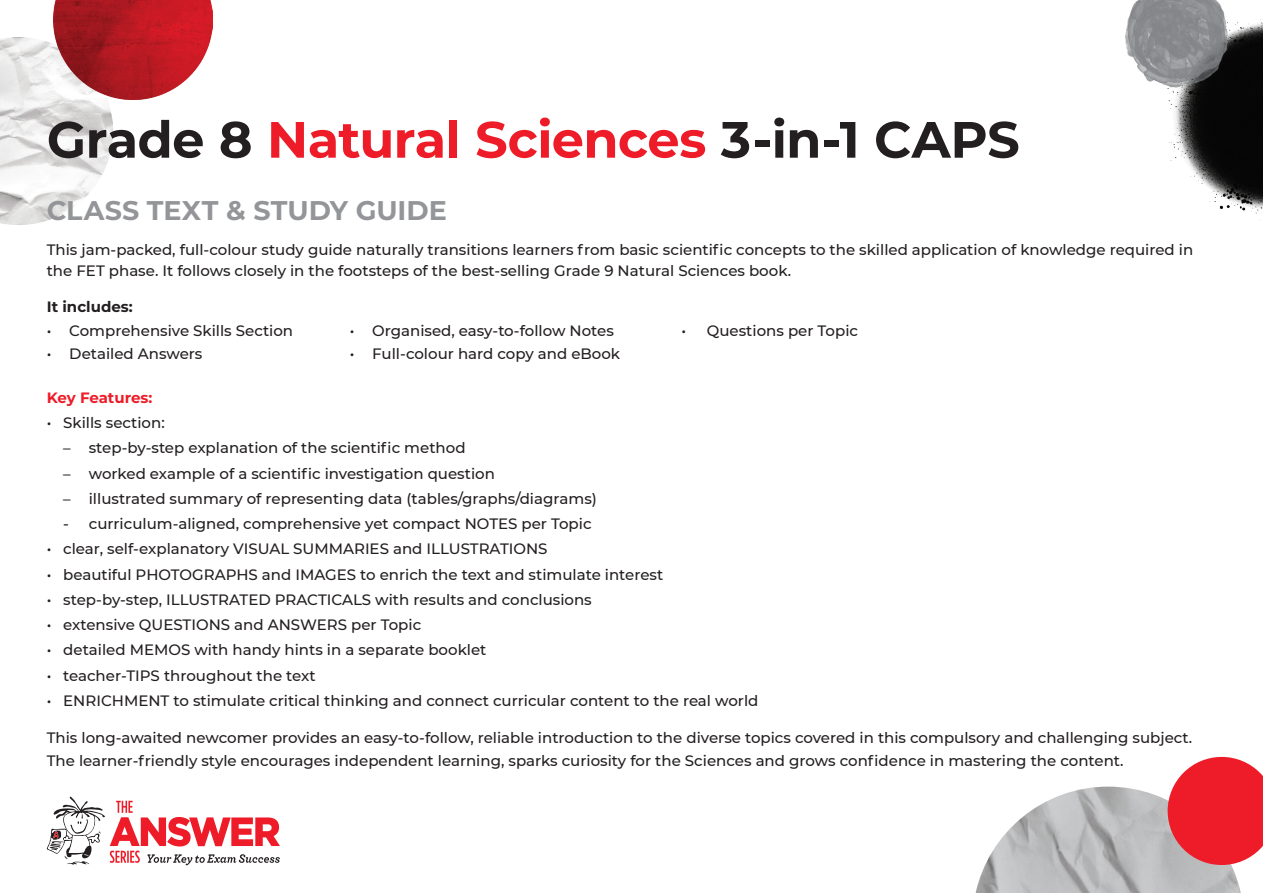
<style>
.page{position:relative;width:1263px;height:893px;background:#fff}
.page>*{position:absolute;margin:0;border:0;box-sizing:border-box;transform-origin:0 0}
.t1{font:700 51px "Montserrat";letter-spacing:-.015em;color:#231f20}
.t2{font:700 27px "Montserrat";color:#939598}
.Body_copy{font:500 15px/21px "Montserrat";color:#231f20}
.Body_copy-2{font:700 15px "Montserrat";letter-spacing:-.01em;color:#ee1c28}
.Body_copy-3{font:700 15px "Montserrat";color:#231f20}
.s1{color:#ee1c28}
</style>
<div class="page">
<img style="left:975px;top:787px;width:266px;height:106px">
<svg style="left:47px;top:796px;width:233px;height:69px"></svg>
<img style="left:0;top:37px;width:112px;height:188px">
<svg style="left:1168px;top:757px;width:95px;height:108px;background:#ec3d47"></svg>
<img style="left:1168px;top:19px;width:95px;height:202px">
<img style="left:54px;top:0;width:159px;height:99px">
<img style="left:1125px;top:0;width:103px;height:88px">
<p class="t1" style="left:47px;top:103px;width:974px">Grade 8 <span class="s1">Natural Sciences</span> 3-in-1 CAPS</p>
<p class="t2" style="left:47px;top:191px;width:401px">CLASS TEXT &amp; STUDY GUIDE</p>
<p class="Body_copy" style="left:47px;top:239px;width:1148px">This jam-packed, full-colour study guide naturally transitions learners from basic scientific concepts to the skilled application of knowledge required in the FET phase. It follows closely in the footsteps of the best-selling Grade 9 Natural Sciences book.</p>
<p class="Body_copy-3" style="left:47px;top:296px;width:88px">It includes:</p>
<p class="Body_copy" style="left:47px;top:319px;width:248px">• Comprehensive Skills Section</p>
<p class="Body_copy" style="left:350px;top:319px;width:266px">• Organised, easy-to-follow Notes</p>
<p class="Body_copy" style="left:681px;top:319px;width:178px">• Questions per Topic</p>
<p class="Body_copy" style="left:47px;top:342px;width:157px">• Detailed Answers</p>
<p class="Body_copy" style="left:350px;top:342px;width:272px">• Full-colour hard copy and eBook</p>
<p class="Body_copy-2" style="left:47px;top:387px;width:107px">Key Features:</p>
<p class="Body_copy" style="left:47px;top:412px;width:119px">• Skills section:</p>
<p class="Body_copy" style="left:63px;top:437px;width:404px">– step-by-step explanation of the scientific method</p>
<p class="Body_copy" style="left:63px;top:462px;width:433px">– worked example of a scientific investigation question</p>
<p class="Body_copy" style="left:63px;top:487px;width:535px">– illustrated summary of representing data (tables/graphs/diagrams)</p>
<p class="Body_copy" style="left:63px;top:513px;width:530px">- curriculum-aligned, comprehensive yet compact NOTES per Topic</p>
<p class="Body_copy" style="left:47px;top:538px;width:502px">• clear, self-explanatory VISUAL SUMMARIES and ILLUSTRATIONS</p>
<p class="Body_copy" style="left:47px;top:563px;width:618px">• beautiful PHOTOGRAPHS and IMAGES to enrich the text and stimulate interest</p>
<p class="Body_copy" style="left:47px;top:588px;width:546px">• step-by-step, ILLUSTRATED PRACTICALS with results and conclusions</p>
<p class="Body_copy" style="left:47px;top:614px;width:376px">• extensive QUESTIONS and ANSWERS per Topic</p>
<p class="Body_copy" style="left:47px;top:639px;width:441px">• detailed MEMOS with handy hints in a separate booklet</p>
<p class="Body_copy" style="left:47px;top:664px;width:270px">• teacher-TIPS throughout the text</p>
<p class="Body_copy" style="left:47px;top:689px;width:713px">• ENRICHMENT to stimulate critical thinking and connect curricular content to the real world</p>
<p class="Body_copy" style="left:47px;top:726px;width:1147px;line-height:22.5px">This long-awaited newcomer provides an easy-to-follow, reliable introduction to the diverse topics covered in this compulsory and challenging subject.<br>The learner-friendly style encourages independent learning, sparks curiosity for the Sciences and grows confidence in mastering the content.</p>
</div>
